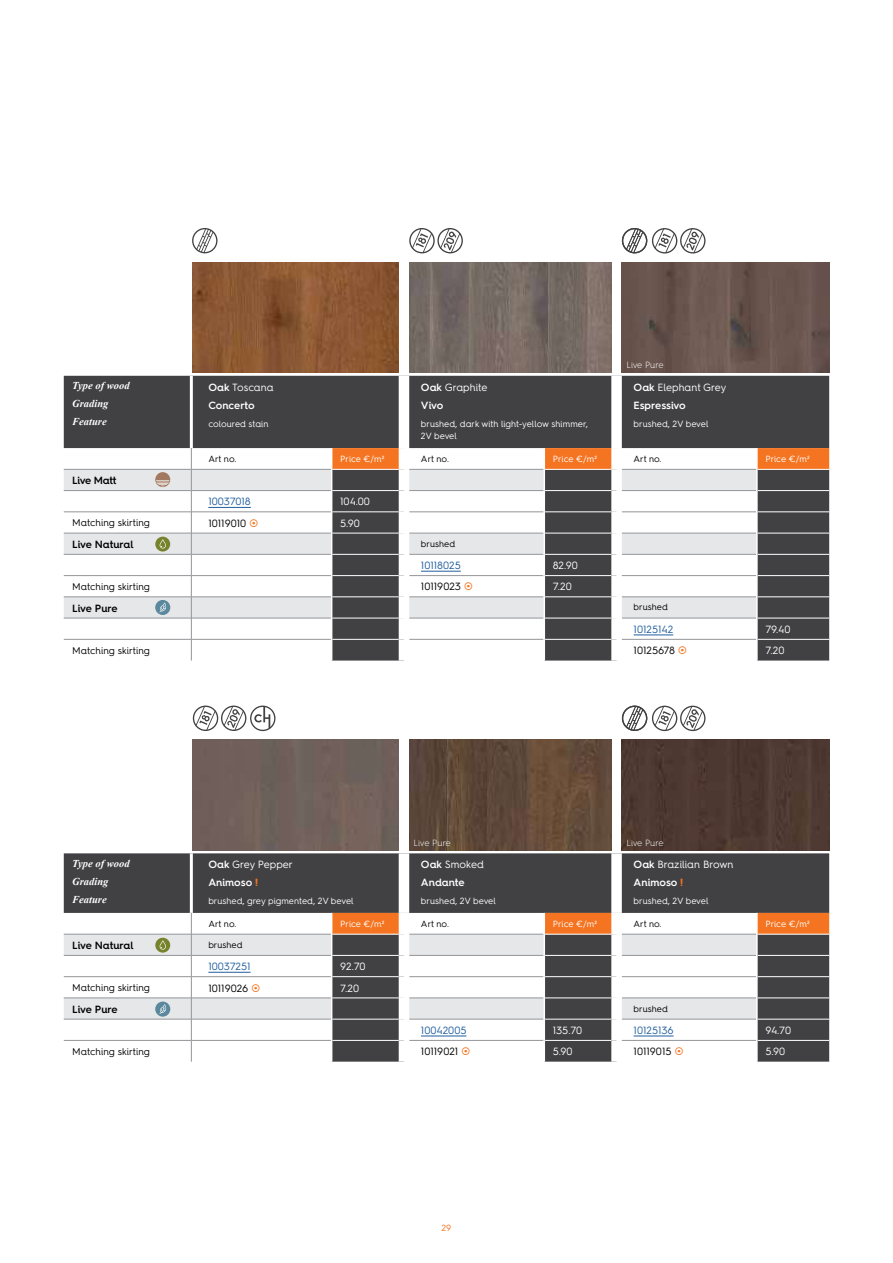
<style>
.page{position:relative;width:893px;height:1263px;background:#fff}
.page>*{position:absolute;margin:0;border:0;box-sizing:border-box;transform-origin:0 0}
.t1{font:10.5px/18px "Hurme Geometric Sans 4";color:#fff}
.t2{font:600 10.5px/18px "Hurme Geometric Sans 4";letter-spacing:-.005em;color:#fff}
.t3{font:italic 700 10.5px/18px "Times New Roman";color:#fff}
.t4{font:10.5px "Hurme Geometric Sans 4";color:#215e9e}
.t5{font:10.5px "Hurme Geometric Sans 4";color:#000}
.t6{font:600 10.5px "Hurme Geometric Sans 4";letter-spacing:-.02em;color:#000}
.t7{font:9.75px "Hurme Geometric Sans 4";color:#000}
.t8{font:9px/12px "Hurme Geometric Sans 4";color:#fff}
.t9{font:9px "Hurme Geometric Sans 4";color:#000}
.t10{font:300 9px "Hurme Geometric Sans 4";letter-spacing:-.015em;color:#fff}
.t11{font:9px "Hurme Geometric Sans 4";color:#f47421}
.s1{font-weight:400}
.s2{font-weight:600}
.s3{font-weight:700;color:#f47421}
</style>
<div class="page">
<svg style="left:64px;top:376px;width:765px;height:284px;fill:#414042"></svg>
<div style="left:64px;top:470px;width:267px;height:20px;background:#e6e7e8"></div>
<svg style="left:64px;top:491px;width:267px;height:148px"></svg>
<hr style="left:64px;top:490px;width:127px;height:1px;background:#939598">
<hr style="left:192px;top:490px;width:139px;height:1px;background:#939598">
<hr style="left:64px;top:511px;width:127px;height:1px;background:#939598">
<hr style="left:192px;top:511px;width:139px;height:1px;background:#939598">
<hr style="left:64px;top:533px;width:127px;height:1px;background:#939598">
<hr style="left:192px;top:533px;width:139px;height:1px;background:#939598">
<hr style="left:64px;top:554px;width:127px;height:1px;background:#939598">
<hr style="left:192px;top:554px;width:139px;height:1px;background:#939598">
<hr style="left:64px;top:575px;width:127px;height:1px;background:#939598">
<hr style="left:192px;top:575px;width:139px;height:1px;background:#939598">
<hr style="left:64px;top:618px;width:127px;height:1px;background:#939598">
<hr style="left:192px;top:618px;width:139px;height:1px;background:#939598">
<hr style="left:64px;top:639px;width:127px;height:1px;background:#939598">
<hr style="left:192px;top:639px;width:139px;height:1px;background:#939598">
<hr style="left:64px;top:469px;width:127px;height:1px;background:#939598">
<hr style="left:192px;top:469px;width:139px;height:1px;background:#939598">
<hr style="left:64px;top:596px;width:127px;height:1px;background:#939598">
<hr style="left:192px;top:596px;width:139px;height:1px;background:#939598">
<div style="left:399px;top:376px;width:10px;height:72px;background:#fff"></div>
<div style="left:611px;top:376px;width:11px;height:72px;background:#fff"></div>
<hr style="left:190px;top:376px;width:3px;height:72px;background:#fff">
<svg style="left:191px;top:448px;width:1px;height:212px"></svg>
<hr style="left:208px;top:507px;width:43px;height:1px;background:#215e9e">
<div style="left:155px;top:537px;width:15px;height:14px;background:#77822c;border-radius:50%"></div>
<svg style="left:160px;top:539px;width:6px;height:9px"></svg>
<div style="left:155px;top:600px;width:15px;height:15px;background:#5b889d;border-radius:50%"></div>
<svg style="left:159px;top:603px;width:8px;height:9px"></svg>
<div style="left:155px;top:472px;width:15px;height:15px;background:#a17961;border-radius:50%"></div>
<svg style="left:156px;top:480px;width:13px;height:7px"></svg>
<svg style="left:64px;top:853px;width:765px;height:208px;fill:#414042"></svg>
<div style="left:64px;top:935px;width:267px;height:20px;background:#e6e7e8"></div>
<svg style="left:64px;top:956px;width:267px;height:84px"></svg>
<hr style="left:64px;top:934px;width:127px;height:1px;background:#939598">
<hr style="left:192px;top:934px;width:139px;height:1px;background:#939598">
<hr style="left:64px;top:955px;width:127px;height:1px;background:#939598">
<hr style="left:192px;top:955px;width:139px;height:1px;background:#939598">
<hr style="left:64px;top:976px;width:127px;height:1px;background:#939598">
<hr style="left:192px;top:976px;width:139px;height:1px;background:#939598">
<hr style="left:64px;top:1019px;width:127px;height:1px;background:#939598">
<hr style="left:192px;top:1019px;width:139px;height:1px;background:#939598">
<hr style="left:64px;top:1040px;width:127px;height:1px;background:#939598">
<hr style="left:192px;top:1040px;width:139px;height:1px;background:#939598">
<hr style="left:64px;top:997px;width:127px;height:1px;background:#939598">
<hr style="left:192px;top:997px;width:139px;height:1px;background:#939598">
<div style="left:399px;top:853px;width:10px;height:60px;background:#fff"></div>
<div style="left:611px;top:853px;width:11px;height:60px;background:#fff"></div>
<hr style="left:190px;top:853px;width:3px;height:60px;background:#fff">
<svg style="left:191px;top:913px;width:1px;height:149px"></svg>
<hr style="left:208px;top:972px;width:43px;height:1px;background:#215e9e">
<svg style="left:155px;top:938px;width:15px;height:15px"></svg>
<svg style="left:160px;top:940px;width:6px;height:9px"></svg>
<svg style="left:155px;top:1001px;width:15px;height:16px"></svg>
<svg style="left:159px;top:1004px;width:8px;height:10px"></svg>
<svg style="left:192px;top:228px;width:25px;height:25px"></svg>
<svg style="left:622px;top:228px;width:83px;height:26px"></svg>
<svg style="left:409px;top:228px;width:54px;height:25px"></svg>
<svg style="left:193px;top:705px;width:82px;height:26px"></svg>
<svg style="left:622px;top:705px;width:83px;height:26px"></svg>
<img style="left:409px;top:262px;width:202px;height:111px">
<img style="left:622px;top:262px;width:207px;height:111px">
<div style="left:193px;top:740px;width:206px;height:110px;background:#705f5b"></div>
<img style="left:409px;top:740px;width:202px;height:110px">
<div style="left:622px;top:740px;width:207px;height:110px;background:#4d3932"></div>
<img style="left:193px;top:262px;width:206px;height:111px">
<svg style="left:250px;top:519px;width:8px;height:8px"></svg>
<svg style="left:331px;top:448px;width:498px;height:212px"></svg>
<svg style="left:252px;top:984px;width:8px;height:7px"></svg>
<svg style="left:331px;top:913px;width:498px;height:149px"></svg>
<p class="t3" style="left:72px;top:376px;width:59px">Type of wood<br>Grading<br>Feature</p>
<p class="t2" style="left:208px;top:378px;width:67px">Oak <span class="s1">Toscana<br></span>Concerto</p>
<p class="t8" style="left:208px;top:417px;width:62px">coloured stain</p>
<p class="t1" style="left:421px;top:378px;width:68px"><span class="s2">Oak</span> Graphite<br><span class="s2">Vivo</span></p>
<p class="t8" style="left:421px;top:417px;width:169px">brushed, dark with light-yellow shimmer,<br>2V bevel</p>
<p class="t10" style="left:626px;top:359px;width:39px">Live Pure</p>
<p class="t2" style="left:634px;top:378px;width:94px">Oak <span class="s1">Elephant Grey<br></span>Espressivo</p>
<p class="t8" style="left:634px;top:417px;width:76px">brushed, 2V bevel</p>
<p class="t6" style="left:72px;top:473px;width:46px">Live Matt</p>
<p class="t9" style="left:208px;top:452px;width:29px">Art no.</p>
<p class="t8" style="left:340px;top:452px;width:46px">Price €/m²</p>
<p class="t9" style="left:421px;top:452px;width:29px">Art no.</p>
<p class="t8" style="left:553px;top:452px;width:46px">Price €/m²</p>
<p class="t9" style="left:634px;top:452px;width:29px">Art no.</p>
<p class="t8" style="left:765px;top:452px;width:46px">Price €/m²</p>
<p class="t4" style="left:208px;top:494px;width:44px">10037018</p>
<p class="t1" style="left:340px;top:492px;width:31px">104.00</p>
<p class="t7" style="left:72px;top:516px;width:79px">Matching skirting</p>
<p class="t5" style="left:208px;top:516px;width:39px">10119010</p>
<p class="t1" style="left:340px;top:514px;width:21px">5.90</p>
<p class="t6" style="left:72px;top:537px;width:63px">Live Natural</p>
<p class="t9" style="left:421px;top:537px;width:36px">brushed</p>
<p class="t4" style="left:421px;top:558px;width:41px">10118025</p>
<p class="t1" style="left:553px;top:556px;width:27px">82.90</p>
<p class="t7" style="left:72px;top:580px;width:79px">Matching skirting</p>
<p class="t5" style="left:421px;top:579px;width:42px">10119023</p>
<p class="t1" style="left:553px;top:577px;width:20px">7.20</p>
<p class="t6" style="left:72px;top:601px;width:47px">Live Pure</p>
<p class="t9" style="left:634px;top:601px;width:36px">brushed</p>
<p class="t4" style="left:634px;top:622px;width:41px">10125142</p>
<p class="t1" style="left:765px;top:620px;width:27px">79.40</p>
<p class="t7" style="left:72px;top:643px;width:79px">Matching skirting</p>
<p class="t5" style="left:634px;top:643px;width:43px">10125678</p>
<p class="t1" style="left:765px;top:641px;width:20px">7.20</p>
<p class="t3" style="left:72px;top:854px;width:59px">Type of wood<br>Grading<br>Feature</p>
<p class="t2" style="left:208px;top:855px;width:86px">Oak <span class="s1">Grey Pepper<br></span>Animoso <span class="s3">!</span></p>
<p class="t8" style="left:208px;top:895px;width:147px">brushed, grey pigmented, 2V bevel</p>
<p class="t10" style="left:414px;top:836px;width:39px">Live Pure</p>
<p class="t10" style="left:626px;top:836px;width:39px">Live Pure</p>
<p class="t2" style="left:421px;top:855px;width:64px">Oak <span class="s1">Smoked<br></span>Andante</p>
<p class="t8" style="left:421px;top:895px;width:76px">brushed, 2V bevel</p>
<p class="t1" style="left:634px;top:855px;width:102px"><span class="s2">Oak</span> Brazilian Brown<br><span class="s2">Animoso</span> <span class="s3">!</span></p>
<p class="t8" style="left:634px;top:895px;width:76px">brushed, 2V bevel</p>
<p class="t9" style="left:208px;top:917px;width:29px">Art no.</p>
<p class="t8" style="left:340px;top:917px;width:46px">Price €/m²</p>
<p class="t9" style="left:421px;top:917px;width:29px">Art no.</p>
<p class="t8" style="left:553px;top:917px;width:46px">Price €/m²</p>
<p class="t9" style="left:634px;top:917px;width:29px">Art no.</p>
<p class="t8" style="left:765px;top:917px;width:46px">Price €/m²</p>
<p class="t6" style="left:72px;top:938px;width:63px">Live Natural</p>
<p class="t9" style="left:208px;top:938px;width:36px">brushed</p>
<p class="t4" style="left:208px;top:959px;width:44px">10037251</p>
<p class="t1" style="left:340px;top:957px;width:27px">92.70</p>
<p class="t7" style="left:72px;top:981px;width:79px">Matching skirting</p>
<p class="t5" style="left:208px;top:980px;width:42px">10119026</p>
<p class="t1" style="left:340px;top:978px;width:20px">7.20</p>
<p class="t6" style="left:72px;top:1002px;width:47px">Live Pure</p>
<p class="t9" style="left:634px;top:1002px;width:36px">brushed</p>
<p class="t4" style="left:421px;top:1023px;width:47px">10042005</p>
<p class="t1" style="left:553px;top:1021px;width:31px">135.70</p>
<p class="t4" style="left:634px;top:1023px;width:42px">10125136</p>
<p class="t1" style="left:765px;top:1021px;width:27px">94.70</p>
<p class="t7" style="left:72px;top:1044px;width:79px">Matching skirting</p>
<p class="t5" style="left:421px;top:1044px;width:39px">10119021</p>
<p class="t1" style="left:553px;top:1042px;width:21px">5.90</p>
<p class="t5" style="left:634px;top:1044px;width:39px">10119015</p>
<p class="t1" style="left:765px;top:1042px;width:21px">5.90</p>
<p class="t11" style="left:441px;top:1221px;width:11px">29</p>
</div>
